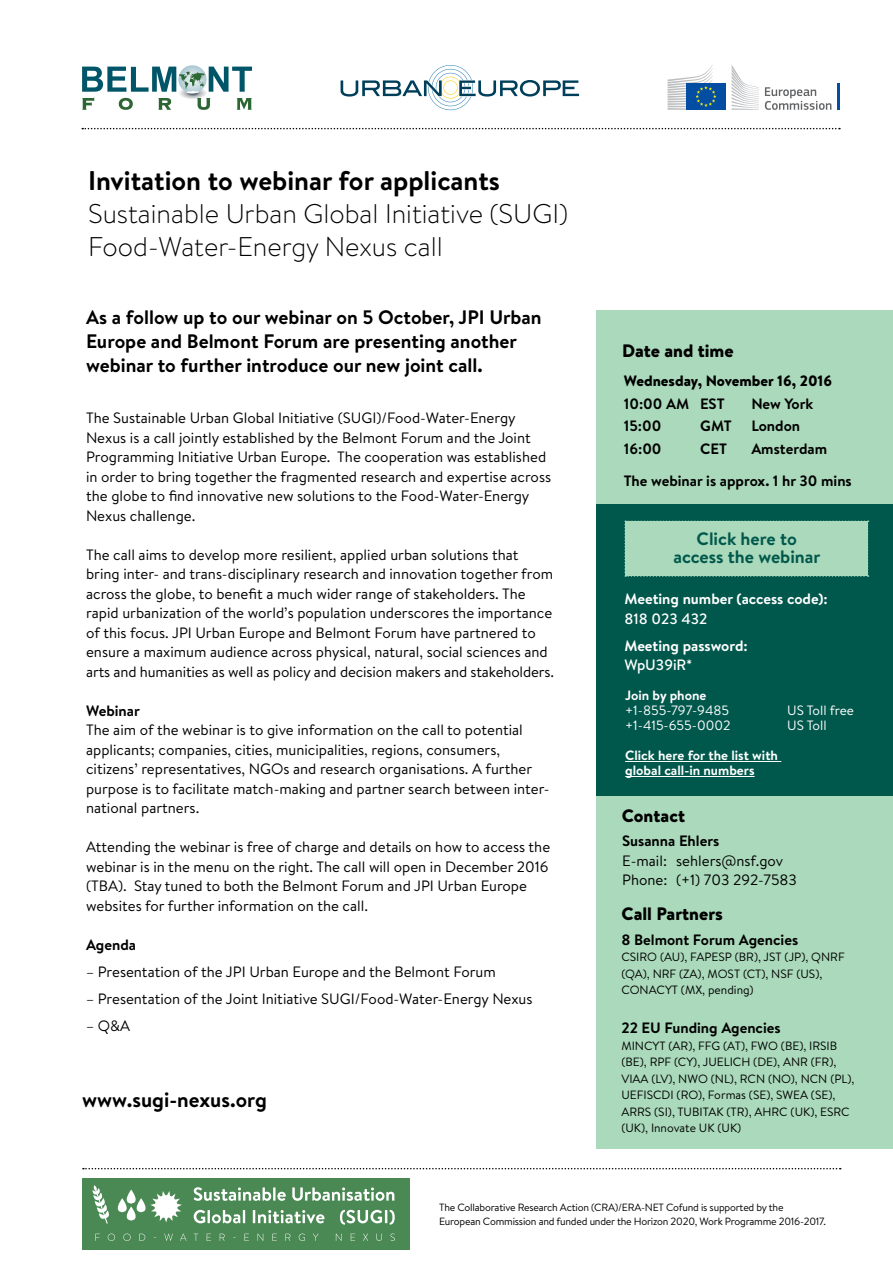
<style>
.page{position:relative;width:893px;height:1263px;background:#fff}
.page>*{position:absolute;margin:0;border:0;box-sizing:border-box;transform-origin:0 0}
.t1{font:300 27px/33px "Brandon Text";color:#000}
.t2{font:700 27px "Brandon Text";color:#000}
.t3{font:700 21px "Brandon Text";color:#000}
.t4{font:700 19.5px/24px "Brandon Text";color:#000}
.t5{font:900 18px "Brandon Text";color:#000}
.t6{font:700 18px/18px "Brandon Text";color:#00584c;text-align:center}
.t7{font:15px/19.5px "Brandon Text";color:#000}
.t8{font:700 15px "Brandon Text";color:#000}
.t9{font:700 15px "Brandon Text";color:#fff}
.t10{font:900 15px "Brandon Text";color:#000}
.t11{font:500 15px "Brandon Text";color:#fff}
.t12{font:700 13.5px/15px "Brandon Text";color:#fff}
.t13{font:13.5px "Brandon Text";color:#fff}
.t14{font:12px/16.5px "Brandon Text";color:#000}
.t15{font:10.5px/13.5px "Brandon Text";letter-spacing:-.02em;color:#000}
</style>
<div class="page">
<div style="left:597px;top:310px;width:296px;height:839px;background:#aad9bb"></div>
<div style="left:597px;top:504px;width:296px;height:291px;background:#00584c"></div>
<div style="left:624px;top:520px;width:245px;height:57px;background:#aad9bb"></div>
<svg style="left:340px;top:65px;width:239px;height:45px"></svg>
<svg style="left:82px;top:128px;width:758px;height:1px"></svg>
<svg style="left:178px;top:65px;width:29px;height:28px"></svg>
<svg style="left:82px;top:67px;width:170px;height:43px"></svg>
<svg style="left:765px;top:87px;width:66px;height:23px"></svg>
<hr style="left:837px;top:83px;width:3px;height:27px;background:#034ea2">
<svg style="left:732px;top:66px;width:27px;height:44px"></svg>
<div style="left:686px;top:83px;width:40px;height:27px;background:#034ea2"></div>
<svg style="left:668px;top:65px;width:48px;height:45px"></svg>
<svg style="left:83px;top:1168px;width:758px;height:1px"></svg>
<hr style="left:625px;top:761px;width:156px;height:1px;background:#fff">
<hr style="left:625px;top:776px;width:130px;height:1px;background:#fff">
<div style="left:82px;top:1178px;width:328px;height:72px;background:#4b8954"></div>
<svg style="left:194px;top:1187px;width:92px;height:14px"></svg>
<svg style="left:292px;top:1187px;width:102px;height:14px"></svg>
<svg style="left:194px;top:1210px;width:51px;height:13px"></svg>
<svg style="left:253px;top:1210px;width:71px;height:13px"></svg>
<svg style="left:340px;top:1210px;width:55px;height:15px"></svg>
<svg style="left:118px;top:1198px;width:9px;height:14px"></svg>
<svg style="left:136px;top:1198px;width:10px;height:14px"></svg>
<svg style="left:127px;top:1189px;width:9px;height:15px"></svg>
<svg style="left:127px;top:1206px;width:9px;height:15px"></svg>
<svg style="left:92px;top:1185px;width:17px;height:39px"></svg>
<svg style="left:150px;top:1191px;width:32px;height:31px"></svg>
<svg style="left:95px;top:1234px;width:5px;height:7px"></svg>
<svg style="left:108px;top:1233px;width:7px;height:8px"></svg>
<svg style="left:123px;top:1233px;width:8px;height:8px"></svg>
<svg style="left:139px;top:1234px;width:6px;height:7px"></svg>
<svg style="left:164px;top:1233px;width:9px;height:8px"></svg>
<svg style="left:180px;top:1233px;width:7px;height:8px"></svg>
<svg style="left:194px;top:1234px;width:4px;height:7px"></svg>
<svg style="left:207px;top:1234px;width:4px;height:7px"></svg>
<svg style="left:220px;top:1234px;width:5px;height:7px"></svg>
<svg style="left:245px;top:1234px;width:4px;height:7px"></svg>
<svg style="left:258px;top:1234px;width:5px;height:7px"></svg>
<svg style="left:272px;top:1234px;width:5px;height:7px"></svg>
<svg style="left:285px;top:1234px;width:5px;height:7px"></svg>
<svg style="left:299px;top:1233px;width:6px;height:8px"></svg>
<svg style="left:313px;top:1234px;width:6px;height:7px"></svg>
<svg style="left:336px;top:1233px;width:6px;height:8px"></svg>
<svg style="left:351px;top:1234px;width:4px;height:7px"></svg>
<svg style="left:363px;top:1234px;width:5px;height:7px"></svg>
<svg style="left:376px;top:1234px;width:6px;height:7px"></svg>
<svg style="left:390px;top:1233px;width:5px;height:8px"></svg>
<h1 class="t2" style="left:88px;top:162px;width:413px">Invitation to webinar for applicants</h1>
<h1 class="t1" style="left:88px;top:196px;width:482px">Sustainable Urban Global Initiative (SUGI)<br>Food-Water-Energy Nexus call</h1>
<h3 class="t4" style="left:86px;top:305px;width:457px">As a follow up to our webinar on 5 October, JPI Urban<br>Europe and Belmont Forum are presenting another webinar to further introduce our new joint call.</h3>
<p class="t7" style="left:86px;top:408px;width:467px">The Sustainable Urban Global Initiative (SUGI)/Food-Water-Energy Nexus is a call jointly established by the Belmont Forum and the Joint Programming Initiative Urban Europe. The cooperation was established in order to bring together the fragmented research and expertise across the globe to find innovative new solutions to the Food-Water-Energy Nexus challenge.</p>
<p class="t7" style="left:86px;top:544px;width:469px">The call aims to develop more resilient, applied urban solutions that bring inter- and trans-disciplinary research and innovation together from across the globe, to benefit a much wider range of stakeholders. The rapid urbanization of the world’s population underscores the importance of this focus. JPI Urban Europe and Belmont Forum have partnered to ensure a maximum audience across physical, natural, social sciences and arts and humanities as well as policy and decision makers and stakeholders.</p>
<p class="t8" style="left:86px;top:700px;width:55px">Webinar</p>
<p class="t7" style="left:86px;top:720px;width:465px">The aim of the webinar is to give information on the call to potential applicants; companies, cities, municipalities, regions, consumers, citizens’ representatives, NGOs and research organisations. A further purpose is to facilitate match-making and partner search between inter&shy;national partners.</p>
<p class="t7" style="left:86px;top:837px;width:466px">Attending the webinar is free of charge and details on how to access the webinar is in the menu on the right. The call will open in December 2016 (TBA). Stay tuned to both the Belmont Forum and JPI Urban Europe websites for further information on the call.</p>
<p class="t8" style="left:86px;top:934px;width:51px">Agenda</p>
<p class="t7" style="left:86px;top:961px;width:411px">– Presentation of the JPI Urban Europe and the Belmont Forum</p>
<p class="t7" style="left:86px;top:988px;width:448px">– Presentation of the Joint Initiative SUGI/Food-Water-Energy Nexus</p>
<p class="t7" style="left:86px;top:1015px;width:45px">– Q&amp;A</p>
<h2 class="t3" style="left:82px;top:1085px;width:186px">www.sugi-nexus.org</h2>
<p class="t5" style="left:622px;top:338px;width:113px">Date and time</p>
<p class="t10" style="left:624px;top:370px;width:210px">Wednesday, November 16, 2016</p>
<p class="t8" style="left:624px;top:393px;width:102px">10:00 AM EST</p>
<p class="t8" style="left:751px;top:393px;width:64px">New York</p>
<p class="t8" style="left:624px;top:416px;width:39px">15:00</p>
<p class="t8" style="left:700px;top:416px;width:33px">GMT</p>
<p class="t8" style="left:751px;top:416px;width:50px">London</p>
<p class="t8" style="left:624px;top:438px;width:39px">16:00</p>
<p class="t8" style="left:700px;top:438px;width:28px">CET</p>
<p class="t8" style="left:751px;top:438px;width:77px">Amsterdam</p>
<p class="t8" style="left:624px;top:470px;width:229px">The webinar is approx. 1 hr 30 mins</p>
<p class="t6" style="left:673px;top:530px;width:149px">Click here to access the webinar</p>
<p class="t9" style="left:624px;top:589px;width:205px">Meeting number (access code):</p>
<p class="t11" style="left:624px;top:608px;width:85px">818 023 432</p>
<p class="t9" style="left:624px;top:635px;width:125px">Meeting password:</p>
<p class="t11" style="left:624px;top:654px;width:70px">WpU39iR*</p>
<p class="t12" style="left:625px;top:688px;width:83px">Join by phone</p>
<p class="t13" style="left:625px;top:701px;width:106px">+1-855-797-9485</p>
<p class="t13" style="left:787px;top:701px;width:68px">US Toll free</p>
<p class="t13" style="left:625px;top:716px;width:107px">+1-415-655-0002</p>
<p class="t13" style="left:787px;top:716px;width:41px">US Toll</p>
<p class="t12" style="left:625px;top:748px;width:154px">Click here for the list with global call-in numbers</p>
<p class="t5" style="left:622px;top:803px;width:65px">Contact</p>
<p class="t8" style="left:622px;top:831px;width:99px">Susanna Ehlers</p>
<p class="t7" style="left:622px;top:850px;width:176px">E-mail: sehlers@nsf.gov<br>Phone: (+1) 703 292-7583</p>
<p class="t5" style="left:622px;top:901px;width:103px">Call Partners</p>
<p class="t8" style="left:621px;top:929px;width:178px">8 Belmont Forum Agencies</p>
<p class="t14" style="left:621px;top:948px;width:225px">CSIRO (AU), FAPESP (BR), JST (JP), QNRF (QA), NRF (ZA), MOST (CT), NSF (US),<br>CONACYT (MX, pending)</p>
<p class="t8" style="left:621px;top:1018px;width:161px">22 EU Funding Agencies</p>
<p class="t14" style="left:621px;top:1037px;width:234px">MINCYT (AR), FFG (AT), FWO (BE), IRSIB (BE), RPF (CY), JUELICH (DE), ANR (FR), VIAA (LV), NWO (NL), RCN (NO), NCN (PL), UEFISCDI (RO), Formas (SE), SWEA (SE), ARRS (SI), TUBITAK (TR), AHRC (UK), ESRC (UK), Innovate UK (UK)</p>
<p class="t15" style="left:439px;top:1200px;width:388px">The Collaborative Research Action (CRA)/ERA-NET Cofund is supported by the<br>European Commission and funded under the Horizon 2020, Work Programme 2016-2017.</p>
</div>
